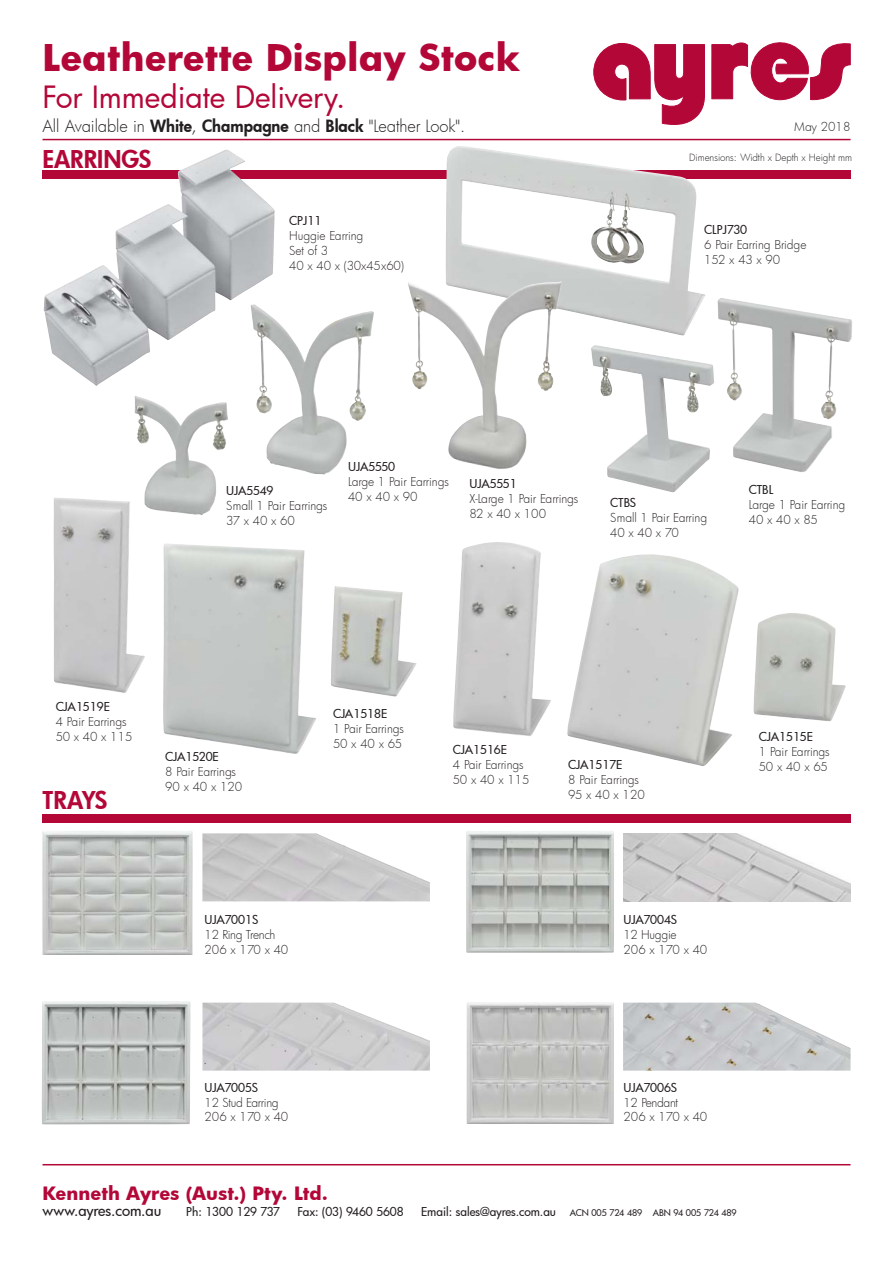
<style>
.page{position:relative;width:893px;height:1263px;background:#fff}
.page>*{position:absolute;margin:0;border:0;box-sizing:border-box;transform-origin:0 0}
.t1{font:700 36px "Futura";color:#b30738}
.t2{font:30px "Futura";color:#b30738}
.t3{font:800 24px "Futura";color:#b30738}
.t4{font:700 18px "Futura";color:#b30738}
.t5{font:300 16.5px "Futura";letter-spacing:-.005em;color:#231f20}
.t6{font:500 15px "Futura";letter-spacing:-.005em;color:#231f20}
.t7{font:300 12px/15px "Futura";letter-spacing:-.015em;color:#231f20}
.t8{font:500 12px "Futura";color:#231f20}
.t9{font:500 12px "Futura";letter-spacing:-.02em;color:#231f20}
.t10{font:500 12px "Futura";letter-spacing:-.025em;color:#231f20}
.t11{font:300 9.75px "Futura";color:#231f20}
.t12{font:500 9px "Futura";letter-spacing:-.01em;color:#231f20}
.s1{font-weight:800}
.s2{font-size:12px}
</style>
<div class="page">
<hr style="left:43px;top:1164px;width:807px;height:1px;background:#b30738">
<svg style="left:593px;top:43px;width:112px;height:82px"></svg>
<svg style="left:711px;top:42px;width:139px;height:58px"></svg>
<hr style="left:43px;top:139px;width:807px;height:1px;background:#b30738">
<div style="left:43px;top:814px;width:807px;height:9px;background:#b30738"></div>
<img style="left:202px;top:833px;width:228px;height:68px">
<img style="left:623px;top:833px;width:227px;height:68px">
<img style="left:42px;top:831px;width:151px;height:124px">
<img style="left:42px;top:1001px;width:149px;height:123px">
<img style="left:466px;top:831px;width:148px;height:122px">
<img style="left:466px;top:1002px;width:148px;height:122px">
<img style="left:202px;top:1003px;width:228px;height:68px">
<img style="left:623px;top:1003px;width:227px;height:68px">
<div style="left:43px;top:171px;width:807px;height:8px;background:#b30738"></div>
<img style="left:43px;top:150px;width:232px;height:236px">
<img style="left:446px;top:146px;width:259px;height:190px">
<img style="left:134px;top:396px;width:94px;height:119px">
<img style="left:54px;top:497px;width:91px;height:196px">
<img style="left:453px;top:542px;width:98px;height:194px">
<img style="left:331px;top:586px;width:86px;height:111px">
<img style="left:591px;top:345px;width:123px;height:147px">
<img style="left:250px;top:305px;width:108px;height:170px">
<img style="left:408px;top:282px;width:151px;height:187px">
<img style="left:163px;top:544px;width:153px;height:210px">
<img style="left:567px;top:554px;width:172px;height:212px">
<img style="left:717px;top:298px;width:135px;height:174px">
<img style="left:753px;top:613px;width:93px;height:108px">
<h1 class="t1" style="left:43px;top:32px;width:479px">Leatherette Display Stock</h1>
<h2 class="t2" style="left:43px;top:77px;width:304px">For Immediate Delivery.</h2>
<h3 class="t5" style="left:43px;top:115px;width:424px">All Available in <span class="s1">White</span>, <span class="s1">Champagne</span> and <span class="s1">Black</span> "Leather Look".</h3>
<p class="t7" style="left:794px;top:118px;width:58px">May 2018</p>
<h3 class="t3" style="left:43px;top:143px;width:111px">EARRINGS</h3>
<p class="t8" style="left:289px;top:213px;width:34px">CPJ11</p>
<p class="t7" style="left:289px;top:228px;width:116px">Huggie Earring<br>Set of 3<br>40 x 40 x (30x45x60)</p>
<p class="t11" style="left:689px;top:151px;width:165px">Dimensions: Width x Depth x Height mm</p>
<p class="t8" style="left:704px;top:222px;width:45px">CLPJ730</p>
<p class="t7" style="left:704px;top:237px;width:104px">6 Pair Earring Bridge<br>152 x 43 x 90</p>
<p class="t9" style="left:226px;top:482px;width:49px">UJA5549</p>
<p class="t7" style="left:226px;top:498px;width:103px">Small 1 Pair Earrings<br>37 x 40 x 60</p>
<p class="t10" style="left:348px;top:459px;width:49px">UJA5550</p>
<p class="t7" style="left:348px;top:474px;width:102px">Large 1 Pair Earrings<br>40 x 40 x 90</p>
<p class="t9" style="left:469px;top:476px;width:49px">UJA5551</p>
<p class="t7" style="left:469px;top:491px;width:110px">X-Large 1 Pair Earrings<br>82 x 40 x 100</p>
<p class="t8" style="left:610px;top:494px;width:28px">CTBS</p>
<p class="t7" style="left:610px;top:509px;width:98px">Small 1 Pair Earring<br>40 x 40 x 70</p>
<p class="t8" style="left:749px;top:482px;width:26px">CTBL</p>
<p class="t7" style="left:749px;top:497px;width:98px">Large 1 Pair Earring<br>40 x 40 x 85</p>
<p class="t8" style="left:56px;top:698px;width:56px">CJA1519E</p>
<p class="t7" style="left:56px;top:714px;width:78px">4 Pair Earrings<br>50 x 40 x 115</p>
<h3 class="t3" style="left:43px;top:784px;width:66px">TRAYS</h3>
<p class="t8" style="left:165px;top:748px;width:55px">CJA1520E</p>
<p class="t7" style="left:165px;top:764px;width:79px">8 Pair Earrings<br>90 x 40 x 120</p>
<p class="t8" style="left:205px;top:912px;width:55px">UJA7001S</p>
<p class="t7" style="left:205px;top:927px;width:85px;line-height:14.4px">12 Ring Trench<br>206 x 170 x 40</p>
<p class="t8" style="left:333px;top:705px;width:56px">CJA1518E</p>
<p class="t7" style="left:333px;top:720px;width:72px">1 Pair Earrings<br>50 x 40 x 65</p>
<p class="t8" style="left:759px;top:729px;width:56px">CJA1515E</p>
<p class="t7" style="left:759px;top:744px;width:72px">1 Pair Earrings<br>50 x 40 x 65</p>
<p class="t8" style="left:453px;top:742px;width:56px">CJA1516E</p>
<p class="t7" style="left:453px;top:757px;width:78px">4 Pair Earrings<br>50 x 40 x 115</p>
<p class="t8" style="left:568px;top:756px;width:56px">CJA1517E</p>
<p class="t7" style="left:568px;top:771px;width:78px">8 Pair Earrings<br>95 x 40 x 120</p>
<p class="t8" style="left:623px;top:912px;width:55px">UJA7004S</p>
<p class="t7" style="left:623px;top:927px;width:85px;line-height:14.4px">12 Huggie<br>206 x 170 x 40</p>
<p class="t8" style="left:205px;top:1079px;width:55px">UJA7005S</p>
<p class="t7" style="left:205px;top:1095px;width:85px;line-height:14.4px">12 Stud Earring<br>206 x 170 x 40</p>
<p class="t8" style="left:623px;top:1079px;width:55px">UJA7006S</p>
<p class="t7" style="left:623px;top:1095px;width:85px;line-height:14.4px">12 Pendant<br>206 x 170 x 40</p>
<h3 class="t4" style="left:43px;top:1180px;width:287px">Kenneth Ayres (Aust.) Pty. Ltd.</h3>
<p class="t6" style="left:43px;top:1201px;width:120px">www.ayres.com.au</p>
<p class="t8" style="left:186px;top:1204px;width:95px">Ph: 1300 129 737</p>
<p class="t8" style="left:297px;top:1204px;width:108px">Fax: (03) 9460 5608</p>
<p class="t12" style="left:421px;top:1207px;width:317px"><span class="s2">Email: sales@ayres.com.au</span> ACN 005 724 489 ABN 94 005 724 489</p>
</div>
